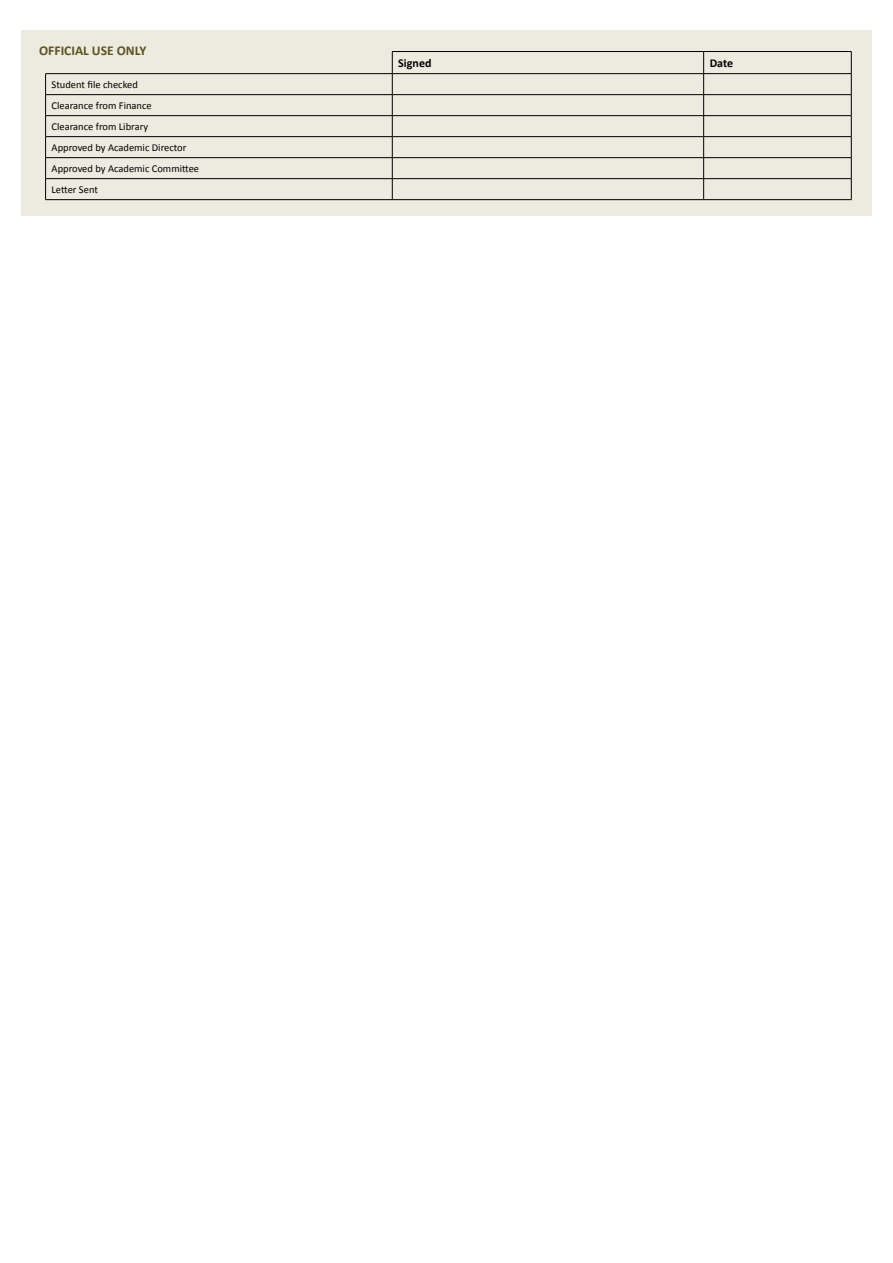
<style>
.page{position:relative;width:893px;height:1263px;background:#fff}
.page>*{position:absolute;margin:0;border:0;box-sizing:border-box;transform-origin:0 0}
.t1{font:700 13.5px "Calibri";color:#5b5322}
.t2{font:700 12px "Calibri";color:#000}
.t3{font:10.5px/21px "Calibri";color:#000}
</style>
<div class="page">
<div style="left:21px;top:30px;width:851px;height:185px;background:#edeadf"></div>
<hr style="left:45px;top:94px;width:347px;height:1px;background:#000">
<hr style="left:392px;top:94px;width:312px;height:1px;background:#000">
<hr style="left:704px;top:94px;width:147px;height:1px;background:#000">
<hr style="left:45px;top:115px;width:347px;height:1px;background:#000">
<hr style="left:392px;top:115px;width:312px;height:1px;background:#000">
<hr style="left:704px;top:115px;width:147px;height:1px;background:#000">
<hr style="left:45px;top:136px;width:347px;height:1px;background:#000">
<hr style="left:392px;top:136px;width:312px;height:1px;background:#000">
<hr style="left:704px;top:136px;width:147px;height:1px;background:#000">
<hr style="left:45px;top:157px;width:347px;height:1px;background:#000">
<hr style="left:392px;top:157px;width:312px;height:1px;background:#000">
<hr style="left:704px;top:157px;width:147px;height:1px;background:#000">
<hr style="left:45px;top:178px;width:347px;height:1px;background:#000">
<svg style="left:45px;top:74px;width:1px;height:125px"></svg>
<hr style="left:392px;top:178px;width:312px;height:1px;background:#000">
<hr style="left:704px;top:178px;width:147px;height:1px;background:#000">
<hr style="left:45px;top:199px;width:347px;height:1px;background:#000">
<hr style="left:392px;top:199px;width:312px;height:1px;background:#000">
<hr style="left:704px;top:199px;width:147px;height:1px;background:#000">
<hr style="left:392px;top:51px;width:312px;height:1px;background:#000">
<hr style="left:704px;top:51px;width:147px;height:1px;background:#000">
<svg style="left:703px;top:52px;width:1px;height:147px"></svg>
<svg style="left:851px;top:52px;width:1px;height:147px"></svg>
<hr style="left:392px;top:73px;width:312px;height:1px;background:#000">
<hr style="left:704px;top:73px;width:147px;height:1px;background:#000">
<svg style="left:392px;top:52px;width:1px;height:147px"></svg>
<hr style="left:45px;top:73px;width:347px;height:1px;background:#000">
<p class="t1" style="left:39px;top:43px;width:109px">OFFICIAL USE ONLY</p>
<p class="t3" style="left:52px;top:73px;width:149px">Student file checked<br>Clearance from Finance<br>Clearance from Library<br>Approved by Academic Director<br>Approved by Academic Committee<br>Letter Sent</p>
<p class="t2" style="left:398px;top:55px;width:35px">Signed</p>
<p class="t2" style="left:710px;top:55px;width:25px">Date</p>
</div>
